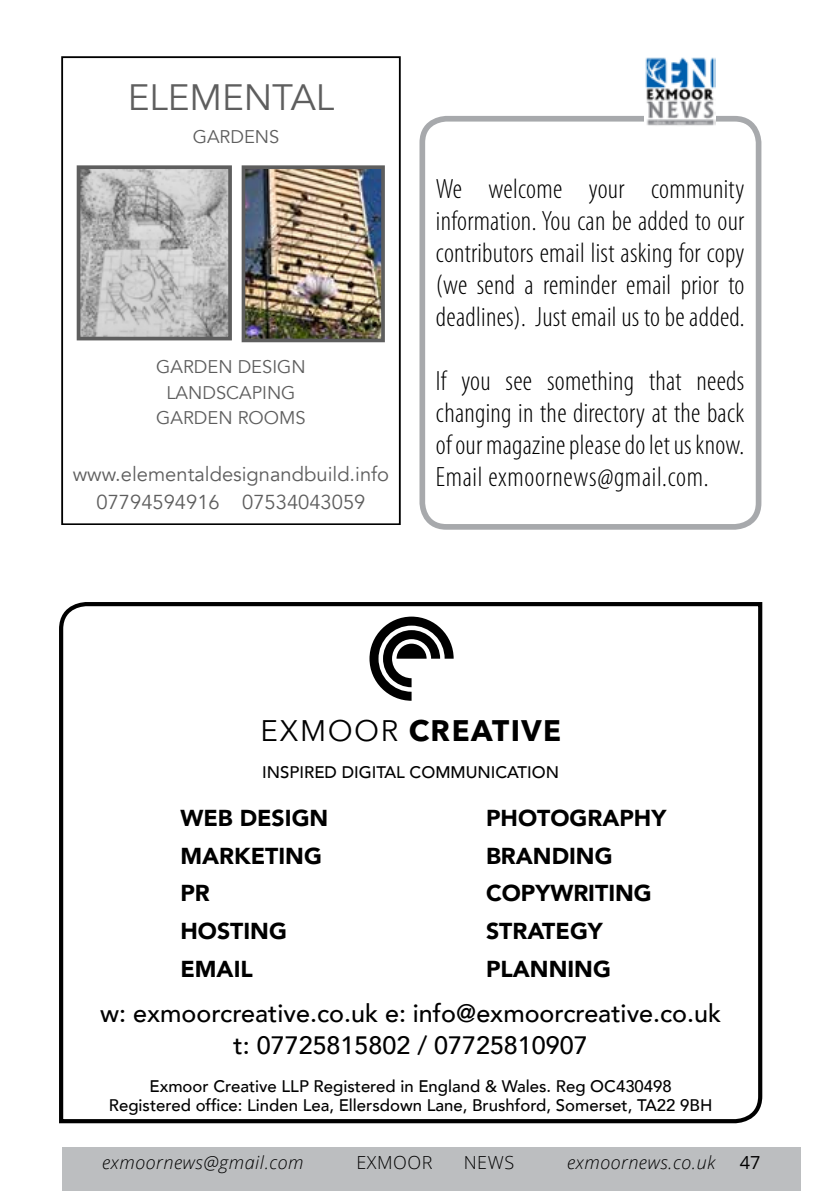
<style>
.page{position:relative;width:840px;height:1191px;background:#fff}
.page>*{position:absolute;margin:0;border:0;box-sizing:border-box;transform-origin:0 0}
.t1{font:36.6px "Avenir";color:#5e5e5e}
.t2{font:700 29.4px "Avenir Next";letter-spacing:.05em;color:#000}
.t3{font:300 condensed 28px/32px "Myriad Pro";letter-spacing:.01em;color:#000;text-align:justify}
.t4{font:500 25.2px/31.4px "Avenir";color:#000;text-align:center}
.t5{font:900 23px/37.6px "Avenir";color:#000}
.t6{font:20.2px/27.4px "Avenir";color:#5e5e5e;text-align:center}
.t7{font:18.2px/25.6px "Avenir";color:#5e5e5e;text-align:center}
.t8{font:italic 300 18px "Open Sans";letter-spacing:.03em;color:#000}
.t9{font:300 18px "Open Sans";letter-spacing:.03em;color:#000}
.t10{font:18px "Open Sans";color:#000}
.t11{font:500 16.8px/18.8px "Avenir";color:#000;text-align:center}
.s1{font-weight:400}
</style>
<div class="page">
<div style="left:62px;top:1146px;width:739px;height:45px;background:#bcbec0"></div>
<div style="left:61px;top:57px;width:339px;height:468px;border:2px solid #000"></div>
<img style="left:246px;top:170px;width:133px;height:167px">
<div style="left:241px;top:165px;width:143px;height:177px;border:4px solid #5e5e5e"></div>
<img style="left:82px;top:170px;width:145px;height:165px">
<div style="left:77px;top:165px;width:155px;height:175px;border:4px solid #5e5e5e"></div>
<svg style="left:59px;top:602px;width:704px;height:522px"></svg>
<svg style="left:369px;top:616px;width:84px;height:85px"></svg>
<div style="left:419px;top:116px;width:342px;height:414px;border:6px solid #a7a9ac;border-radius:24px"></div>
<img style="left:643px;top:57px;width:72px;height:69px">
<h1 class="t1" style="left:128px;top:76px;width:208px">ELEMENTAL</h1>
<p class="t7" style="left:193px;top:124px;width:88px">GARDENS</p>
<p class="t7" style="left:156px;top:354px;width:151px">GARDEN DESIGN<br>LANDSCAPING<br>GARDEN ROOMS</p>
<p class="t6" style="left:73px;top:461px;width:318px">www.elementaldesignandbuild.info<br>07794594916 07534043059</p>
<p class="t3" style="left:435px;top:173px;width:310px">We welcome your community information. You can be added to our contributors email list asking for copy (we send a reminder email prior to deadlines). Just email us to be added.</p>
<p class="t3" style="left:435px;top:365px;width:310px">If you see something that needs changing in the directory at the back of our magazine please do let us know.<br>Email exmoornews@gmail.com.</p>
<p class="t2" style="left:260px;top:705px;width:302px"><span class="s1">EXMOOR</span> CREATIVE</p>
<p class="t11" style="left:262px;top:762px;width:298px">INSPIRED DIGITAL COMMUNICATION</p>
<p class="t5" style="left:180px;top:798px;width:149px">WEB DESIGN<br>MARKETING<br>PR<br>HOSTING<br>EMAIL</p>
<p class="t5" style="left:485px;top:798px;width:182px">PHOTOGRAPHY<br>BRANDING<br>COPYWRITING<br>STRATEGY<br>PLANNING</p>
<p class="t4" style="left:100px;top:996px;width:622px">w: exmoorcreative.co.uk e: info@exmoorcreative.co.uk t: 07725815802 / 07725810907</p>
<p class="t11" style="left:109px;top:1075px;width:604px">Exmoor Creative LLP Registered in England &amp; Wales. Reg OC430498<br>Registered office: Linden Lea, Ellersdown Lane, Brushford, Somerset, TA22 9BH</p>
<p class="t8" style="left:102px;top:1150px;width:203px">exmoornews@gmail.com</p>
<p class="t9" style="left:356px;top:1150px;width:78px">EXMOOR</p>
<p class="t9" style="left:463px;top:1150px;width:52px">NEWS</p>
<p class="t8" style="left:566px;top:1150px;width:150px">exmoornews.co.uk</p>
<p class="t10" style="left:739px;top:1150px;width:22px">47</p>
</div>
